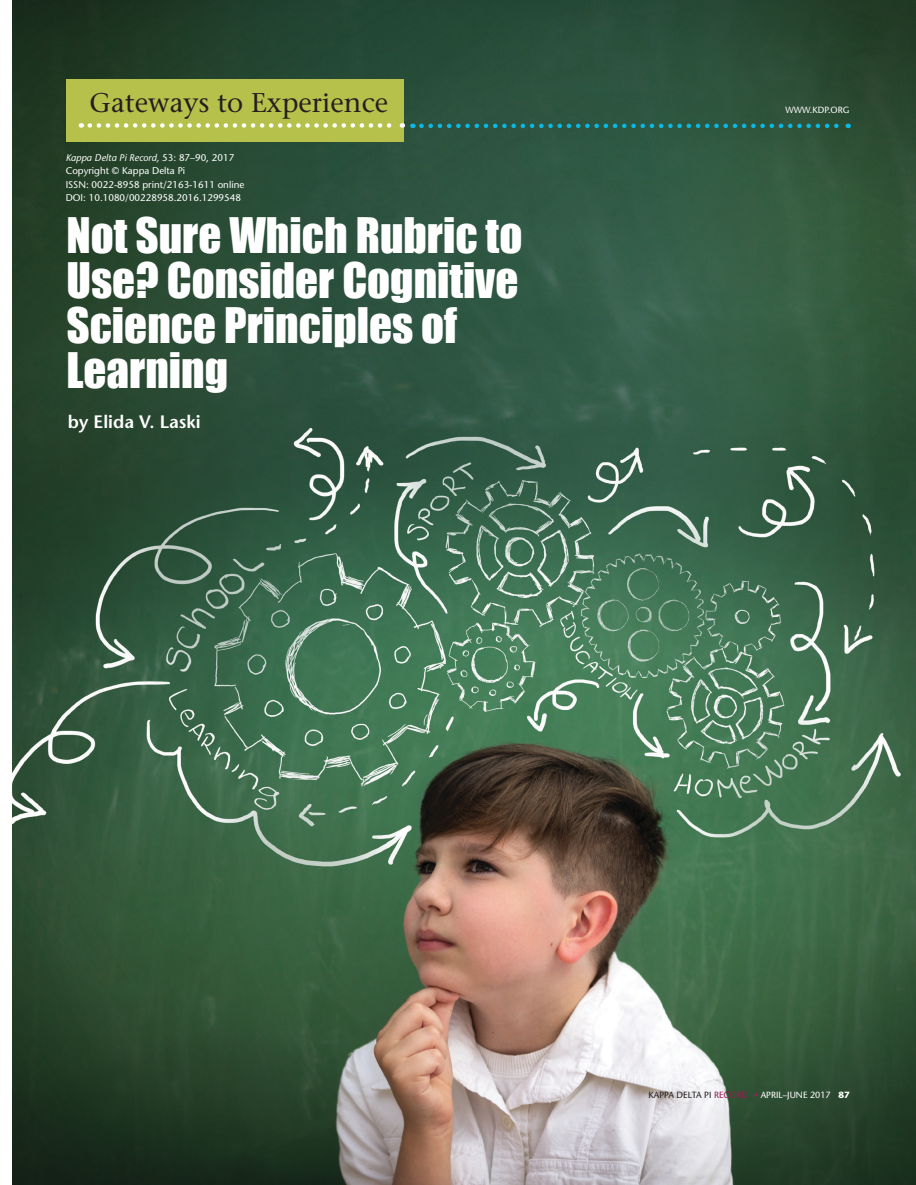
<style>
.page{position:relative;width:916px;height:1185px;background:#fff}
.page>*{position:absolute;margin:0;border:0;box-sizing:border-box;transform-origin:0 0}
.t1{font:45px/45px "Impact";color:#fff}
.t2{font:27px "Stone Serif";color:#231f20}
.t3{font:600 18px "Stone Sans Std";color:#fff}
.t4{font:500 9.75px/13.5px "Stone Sans Std";color:#fff}
.t5{font:500 9px "Stone Sans Std";color:#fff}
.s1{font-style:italic}
.s2{color:#231f20}
.s3{color:#9f1c52}
.s4{font-style:italic;color:#9f1c52}
.s5{font-weight:700}
</style>
<div class="page">
<img style="left:12px;top:0;width:903px;height:1185px">
<div style="left:66px;top:79px;width:338px;height:63px;background:#b6c14c"></div>
<svg style="left:90px;top:123px;width:313px;height:5px"></svg>
<svg style="left:421px;top:124px;width:427px;height:4px;background:#1e7d80"></svg>
<h2 class="t2" style="left:90px;top:87px;width:300px">Gateways to Experience</h2>
<p class="t4" style="left:66px;top:151px;width:180px"><span class="s1">Kappa Delta Pi Record,</span> 53: 87–90, 2017<br>Copyright © Kappa Delta Pi<br>ISSN: 0022-8958 print/2163-1611 online DOI: 10.1080/00228958.2016.1299548</p>
<h1 class="t1" style="left:66px;top:211px;width:457px">Not Sure Which Rubric to<br>Use? Consider Cognitive<br>Science Principles of<br>Learning</h1>
<h3 class="t3" style="left:68px;top:411px;width:134px">by Elida V. Laski</h3>
<p class="t5" style="left:785px;top:104px;width:65px">WWW.KDP.ORG</p>
<p class="t5" style="left:648px;top:1090px;width:203px"><span class="s2">KAPPA DELTA PI</span> <span class="s3">RECORD</span> <span class="s4">•</span> APRIL–JUNE 2017 <span class="s5">87</span></p>
</div>
